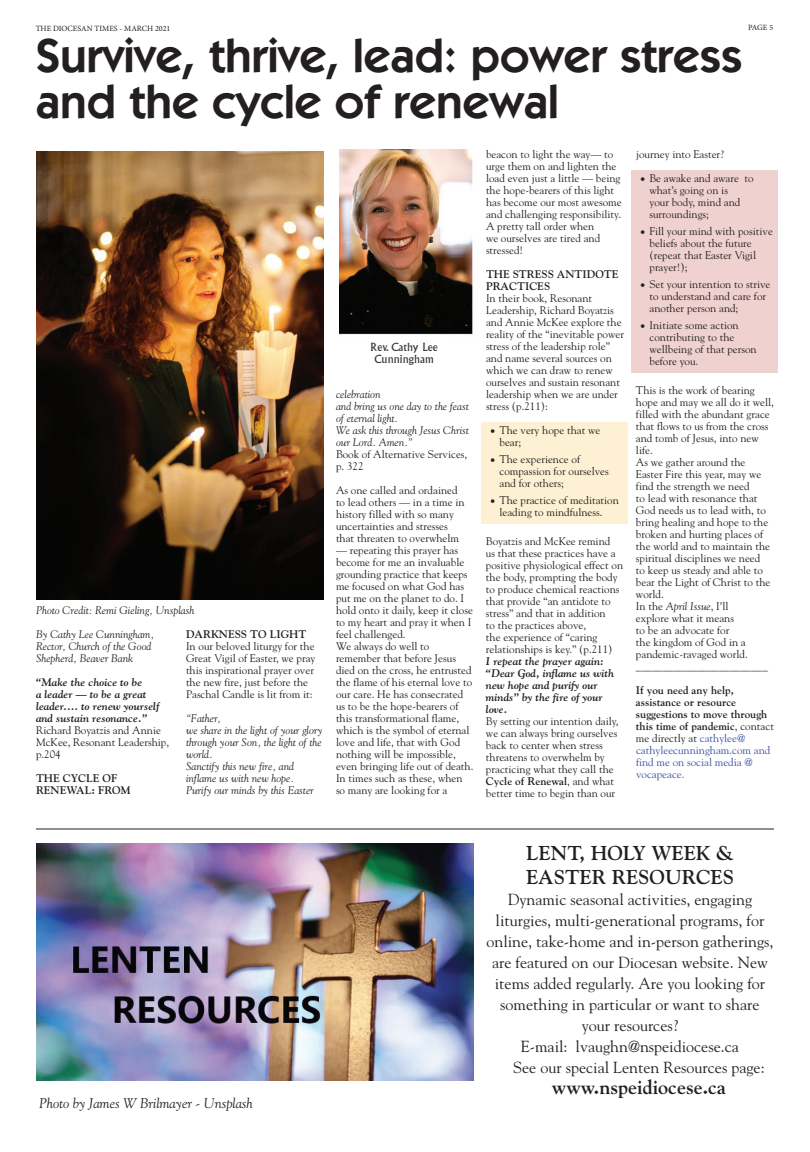
<style>
.page{position:relative;width:810px;height:1152px;background:#fff}
.page>*{position:absolute;margin:0;border:0;box-sizing:border-box;transform-origin:0 0}
.t1{font:600 48px/46px "ITC Kabel Std";color:#231f20}
.t2{font:700 20px/24px "Goudy Std";color:#231f20}
.t3{font:16px "Goudy Std";color:#231f20}
.t4{font:italic 14px "Goudy Std";color:#231f20}
.t5{font:11px/12px "Goudy Std";color:#231f20}
.t6{font:italic 11px/12px "Goudy Std";color:#231f20}
.t7{font:700 11px/12px "Goudy Std";color:#231f20}
.t8{font:italic 700 11px/12px "Goudy Std";color:#231f20}
.t9{font:11px/12px "Albertus MT Std";color:#313232;text-align:center}
.t10{font:8px "Minion Pro";color:#231f20}
.s1{font-weight:700}
.s2{font-style:italic}
.s3{font-weight:400}
.s4{font-weight:400;color:#3853a3}
</style>
<div class="page">
<div style="left:482px;top:422px;width:146px;height:32px;background:#fef0d2"></div>
<div style="left:482px;top:451px;width:146px;height:44px;background:#fef0d2"></div>
<div style="left:482px;top:492px;width:146px;height:32px;background:#fef0d2"></div>
<div style="left:632px;top:170px;width:146px;height:56px;background:#efd2cf"></div>
<div style="left:632px;top:223px;width:146px;height:56px;background:#efd2cf"></div>
<div style="left:632px;top:276px;width:146px;height:44px;background:#efd2cf"></div>
<div style="left:632px;top:317px;width:146px;height:56px;background:#efd2cf"></div>
<img style="left:339px;top:149px;width:134px;height:186px">
<img style="left:36px;top:151px;width:288px;height:448px">
<hr style="left:36px;top:828px;width:738px;height:2px;background:#231f20">
<img style="left:36px;top:843px;width:438px;height:238px">
<p class="t10" style="left:36px;top:25px;width:136px">THE DIOCESAN TIMES - MARCH 2021</p>
<p class="t10" style="left:748px;top:25px;width:27px">PAGE 5</p>
<h1 class="t1" style="left:36px;top:37px;width:708px">Survive, thrive, lead: power stress and the cycle of renewal</h1>
<p class="t6" style="left:36px;top:599px;width:160px;line-height:24px">Photo Credit: Remi Gieling, Unsplash<br>By Cathy Lee Cunningham,</p>
<p class="t6" style="left:36px;top:641px;width:117px">Rector, Church of the Good<br>Shepherd, Beaver Bank</p>
<p class="t8" style="left:36px;top:677px;width:125px">“Make the choice to be<br>a leader — to be a great leader.… to renew yourself and sustain resonance.”</p>
<p class="t5" style="left:36px;top:725px;width:135px">Richard Boyatzis and Annie<br>McKee, Resonant Leadership, p.204</p>
<p class="t7" style="left:36px;top:773px;width:96px">THE CYCLE OF<br>RENEWAL: FROM</p>
<p class="t7" style="left:186px;top:629px;width:122px">DARKNESS TO LIGHT</p>
<p class="t5" style="left:186px;top:641px;width:131px">In our beloved liturgy for the<br>Great Vigil of Easter, we pray this inspirational prayer over the new fire, just before the<br>Paschal Candle is lit from it:</p>
<p class="t6" style="left:186px;top:713px;width:138px">“Father,<br>we share in the light of your glory through your Son, the light of the world.<br>Sanctify this new fire, and inflame us with new hope.<br>Purify our minds by this Easter</p>
<p class="t9" style="left:371px;top:342px;width:69px">Rev. Cathy Lee<br>Cunningham</p>
<p class="t6" style="left:336px;top:389px;width:134px">celebration<br>and bring us one day to the feast of eternal light.<br>We ask this through Jesus Christ our Lord. Amen.”</p>
<p class="t5" style="left:336px;top:449px;width:133px">Book of Alternative Services, p. 322</p>
<p class="t5" style="left:336px;top:485px;width:130px">As one called and ordained to lead others — in a time in history filled with so many uncertainties and stresses that threaten to overwhelm</p>
<p class="t5" style="left:336px;top:545px;width:139px">— repeating this prayer has become for me an invaluable grounding practice that keeps me focused on what God has put me on the planet to do. I hold onto it daily, keep it close to my heart and pray it when I feel challenged.<br>We always do well to remember that before Jesus died on the cross, he entrusted the flame of his eternal love to our care. He has consecrated us to be the hope-bearers of this transformational flame, which is the symbol of eternal love and life, that with God nothing will be impossible, even bringing life out of death.<br>In times such as these, when so many are looking for a</p>
<p class="t5" style="left:486px;top:149px;width:137px">beacon to light the way— to urge them on and lighten the load even just a little — being the hope-bearers of this light has become our most awesome and challenging responsibility.<br>A pretty tall order when<br>we ourselves are tired and stressed!</p>
<p class="t7" style="left:486px;top:269px;width:134px">THE STRESS ANTIDOTE<br>PRACTICES</p>
<p class="t5" style="left:486px;top:293px;width:140px">In their book, Resonant<br>Leadership, Richard Boyatzis and Annie McKee explore the reality of the “inevitable power stress of the leadership role” and name several sources on which we can draw to renew ourselves and sustain resonant leadership when we are under stress (p.211):</p>
<p class="t5" style="left:500px;top:425px;width:102px;text-indent:-9px">• The very hope that we bear;</p>
<p class="t5" style="left:500px;top:454px;width:111px;text-indent:-9px">• The experience of compassion for ourselves and for others;</p>
<p class="t5" style="left:500px;top:495px;width:121px;text-indent:-9px">• The practice of meditation leading to mindfulness.</p>
<p class="t5" style="left:486px;top:536px;width:139px">Boyatzis and McKee remind<br>us that these practices have a positive physiological effect on the body, prompting the body to produce chemical reactions that provide “an antidote to stress” and that in addition<br>to the practices above,<br>the experience of “caring relationships is key.” (p.211)</p>
<p class="t8" style="left:486px;top:656px;width:130px">I repeat the prayer again: “Dear God, inflame us with new hope and purify our minds” by the fire of your love.</p>
<p class="t5" style="left:486px;top:716px;width:134px">By setting our intention daily, we can always bring ourselves back to center when stress threatens to overwhelm by practicing what they call the<br><span class="s1">Cycle of Renewal</span>, and what better time to begin than our</p>
<p class="t5" style="left:636px;top:149px;width:89px">journey into Easter?</p>
<p class="t5" style="left:650px;top:173px;width:106px;text-indent:-9px">• Be awake and aware to what’s going on is<br>your body, mind and surroundings;</p>
<p class="t5" style="left:650px;top:226px;width:125px;text-indent:-9px">• Fill your mind with positive beliefs about the future (repeat that Easter Vigil prayer!);</p>
<p class="t5" style="left:650px;top:279px;width:122px;text-indent:-9px">• Set your intention to strive to understand and care for another person and;</p>
<p class="t5" style="left:650px;top:320px;width:109px;text-indent:-9px">• Initiate some action contributing to the wellbeing of that person before you.</p>
<p class="t5" style="left:636px;top:385px;width:140px">This is the work of bearing hope and may we all do it well, filled with the abundant grace that flows to us from the cross and tomb of Jesus, into new life.<br>As we gather around the<br>Easter Fire this year, may we find the strength we need<br>to lead with resonance that<br>God needs us to lead with, to bring healing and hope to the broken and hurting places of the world and to maintain the spiritual disciplines we need<br>to keep us steady and able to bear the Light of Christ to the world.<br>In the <span class="s2">April Issue</span>, I’ll<br>explore what it means<br>to be an advocate for<br>the kingdom of God in a pandemic-ravaged world. ________________________</p>
<p class="t7" style="left:636px;top:685px;width:140px">If you need any help, assistance or resource suggestions to move through this time of pandemic<span class="s3">, contact me directly at</span> <span class="s4">cathylee@ cathyleecunningham.com and find me on social media @ vocapeace.</span></p>
<p class="t4" style="left:39px;top:1097px;width:215px">Photo by James W Brilmayer - Unsplash</p>
<h2 class="t2" style="left:526px;top:842px;width:209px">LENT, HOLY WEEK &amp;<br>EASTER RESOURCES</h2>
<h3 class="t3" style="left:508px;top:892px;width:246px">Dynamic seasonal activities, engaging</h3>
<h3 class="t3" style="left:496px;top:913px;width:270px">liturgies, multi-generational programs, for</h3>
<h3 class="t3" style="left:486px;top:934px;width:289px">online, take-home and in-person gatherings,</h3>
<h3 class="t3" style="left:492px;top:955px;width:277px">are featured on our Diocesan website. New</h3>
<h3 class="t3" style="left:495px;top:976px;width:272px">items added regularly. Are you looking for</h3>
<h3 class="t3" style="left:500px;top:997px;width:261px">something in particular or want to share</h3>
<h3 class="t3" style="left:582px;top:1018px;width:98px">your resources?</h3>
<h3 class="t3" style="left:521px;top:1039px;width:220px">E-mail: lvaughn@nspeidiocese.ca</h3>
<h3 class="t3" style="left:513px;top:1060px;width:253px">See our special Lenten Resources page:</h3>
<h2 class="t2" style="left:552px;top:1076px;width:176px">www.nspeidiocese.ca</h2>
</div>
